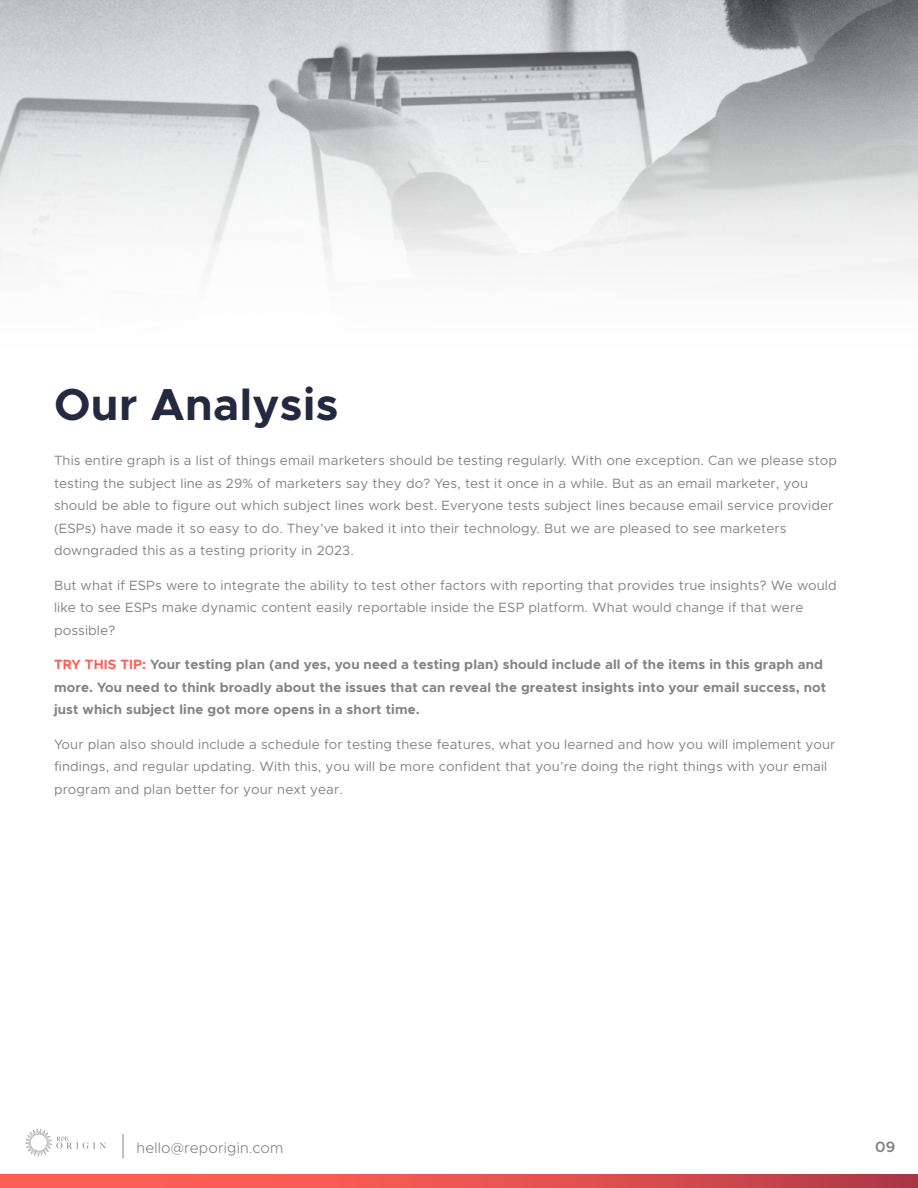
<style>
.page{position:relative;width:918px;height:1188px;background:#fff}
.page>*{position:absolute;margin:0;border:0;box-sizing:border-box;transform-origin:0 0}
.t1{font:700 45px "Metropolis";letter-spacing:.01em;color:#232a3f}
.t2{font:300 15px "Metropolis";letter-spacing:.01em;color:#828384}
.t3{font:600 15px "Metropolis";color:#828384}
.t4{font:13.5px/22.5px "Metropolis";letter-spacing:.01em;color:#828384}
.t5{font:700 13.5px/22.5px "Metropolis";letter-spacing:.01em;color:#828384}
.s1{color:#fe5f55}
</style>
<div class="page">
<svg style="left:0;top:1174px;width:918px;height:14px"></svg>
<img style="left:25px;top:1129px;width:81px;height:28px">
<svg style="left:123px;top:1134px;width:1px;height:25px"></svg>
<svg style="left:0;top:0;width:918px;height:277px"></svg>
<h1 class="t1" style="left:54px;top:376px;width:286px">Our Analysis</h1>
<p class="t4" style="left:54px;top:449px;width:785px">This entire graph is a list of things email marketers should be testing regularly. With one exception. Can we please stop testing the subject line as 29% of marketers say they do? Yes, test it once in a while. But as an email marketer, you should be able to figure out which subject lines work best. Everyone tests subject lines because email service provider (ESPs) have made it so easy to do. They’ve baked it into their technology. But we are pleased to see marketers downgraded this as a testing priority in 2023.</p>
<p class="t4" style="left:54px;top:574px;width:784px">But what if ESPs were to integrate the ability to test other factors with reporting that provides true insights? We would like to see ESPs make dynamic content easily reportable inside the ESP platform. What would change if that were possible?</p>
<p class="t5" style="left:54px;top:653px;width:774px"><span class="s1">TRY THIS TIP:</span> Your testing plan (and yes, you need a testing plan) should include all of the items in this graph and more. You need to think broadly about the issues that can reveal the greatest insights into your email success, not just which subject line got more opens in a short time.</p>
<p class="t4" style="left:54px;top:733px;width:783px">Your plan also should include a schedule for testing these features, what you learned and how you will implement your findings, and regular updating. With this, you will be more confident that you’re doing the right things with your email program and plan better for your next year.</p>
<p class="t2" style="left:136px;top:1138px;width:148px">hello@reporigin.com</p>
<p class="t3" style="left:875px;top:1137px;width:22px">09</p>
</div>
